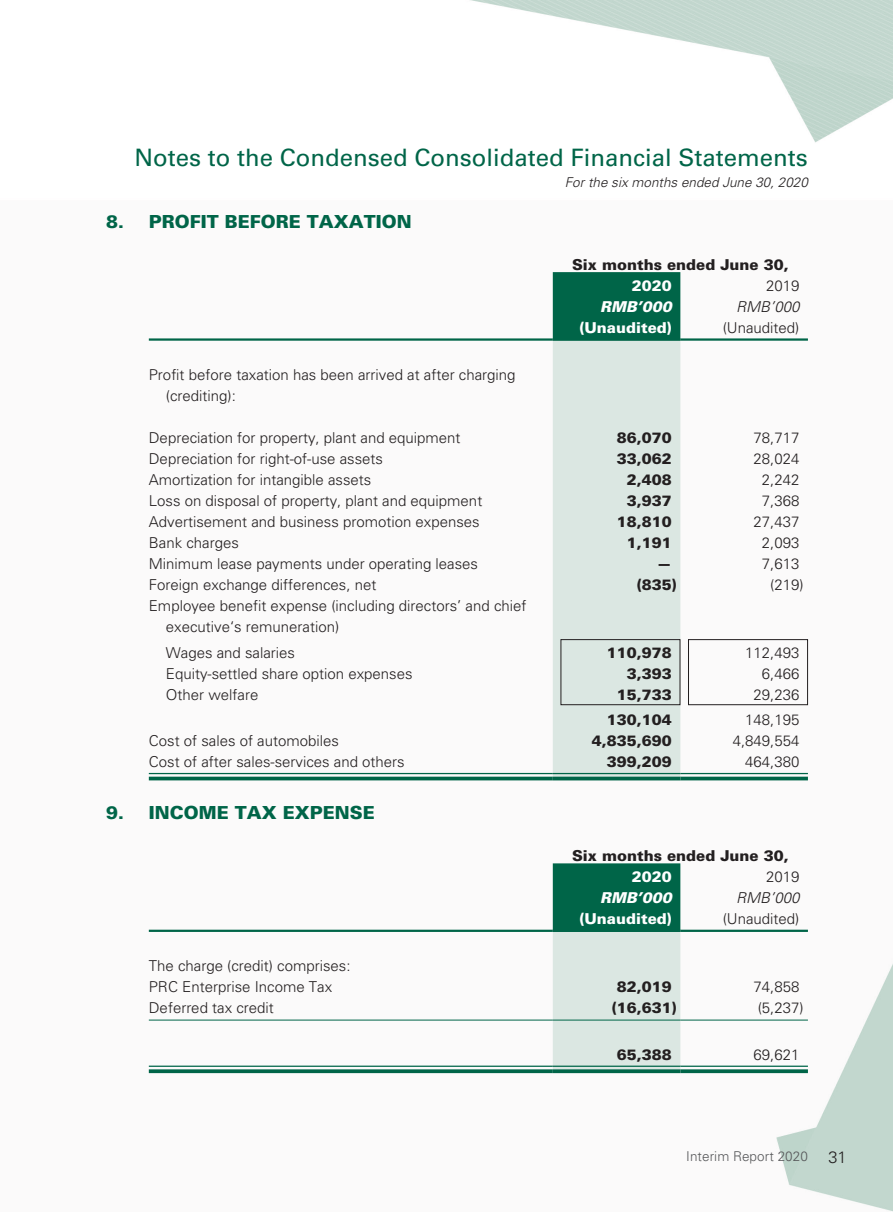
<style>
.page{position:relative;width:893px;height:1212px;background:#fff}
.page>*{position:absolute;margin:0;border:0;box-sizing:border-box;transform-origin:0 0}
.t1{font:24px "Univers LT Std";color:#006548}
._01_H1{font:900 18px "Univers LT Std";color:#006548}
._50_Table_txt{font:300 15px/21px "Univers LT Std";color:#231f20}
._50_Table_txt-2{font:900 15px "Univers LT Std";color:#231f20}
._50_Table_txt-3{font:900 15px "Univers LT Std";color:#fff}
._50_Table_txt-4{font:italic 900 15px "Univers LT Std";color:#fff}
._50_Table_txt-5{font:italic 300 15px "Univers LT Std";color:#231f20}
.t2{font:italic 300 13.5px "Univers LT Std";color:#231f20}
.t3{font:300 13.5px "Univers LT Std";letter-spacing:.005em;color:#57585a}
.s1{font-size:16.5px;color:#231f20}
</style>
<div class="page">
<img style="left:148px;top:0;width:745px;height:1212px">
<div style="left:553px;top:272px;width:127px;height:66px;background:#006548"></div>
<div style="left:553px;top:341px;width:127px;height:436px;background:#dbe7e2"></div>
<hr style="left:149px;top:338px;width:404px;height:3px;background:#006548">
<hr style="left:553px;top:338px;width:127px;height:3px;background:#006548">
<hr style="left:680px;top:338px;width:128px;height:3px;background:#006548">
<div style="left:561px;top:639px;width:119px;height:66px;border:1px solid #231f20"></div>
<div style="left:688px;top:639px;width:120px;height:66px;border:1px solid #231f20"></div>
<hr style="left:149px;top:773px;width:404px;height:1px;background:#006548">
<hr style="left:149px;top:777px;width:404px;height:3px;background:#006548">
<hr style="left:553px;top:773px;width:127px;height:1px;background:#006548">
<hr style="left:553px;top:777px;width:127px;height:3px;background:#006548">
<hr style="left:680px;top:773px;width:128px;height:1px;background:#006548">
<hr style="left:680px;top:777px;width:128px;height:3px;background:#006548">
<svg style="left:553px;top:863px;width:127px;height:206px;background:#92bbae"></svg>
<hr style="left:149px;top:930px;width:404px;height:2px;background:#006548">
<hr style="left:553px;top:930px;width:127px;height:2px;background:#006548">
<hr style="left:680px;top:930px;width:128px;height:2px;background:#006548">
<hr style="left:149px;top:1020px;width:404px;height:1px;background:#006548">
<hr style="left:553px;top:1020px;width:127px;height:1px;background:#006548">
<hr style="left:680px;top:1020px;width:128px;height:1px;background:#006548">
<hr style="left:149px;top:1065px;width:404px;height:2px;background:#006548">
<svg style="left:149px;top:1069px;width:404px;height:4px;background:#167258"></svg>
<hr style="left:553px;top:1065px;width:127px;height:2px;background:#006548">
<svg style="left:553px;top:1069px;width:127px;height:4px"></svg>
<hr style="left:680px;top:1065px;width:128px;height:2px;background:#006548">
<svg style="left:680px;top:1069px;width:128px;height:4px"></svg>
<h1 class="t1" style="left:134px;top:143px;width:675px">Notes to the Condensed Consolidated Financial Statements</h1>
<p class="_01_H1" style="left:106px;top:210px;width:307px">8. PROFIT BEFORE TAXATION</p>
<p class="t2" style="left:565px;top:174px;width:245px">For the six months ended June 30, 2020</p>
<p class="_50_Table_txt-2" style="left:572px;top:255px;width:218px">Six months ended June 30,</p>
<p class="_50_Table_txt-3" style="left:632px;top:276px;width:42px">2020</p>
<p class="_50_Table_txt" style="left:766px;top:275px;width:35px">2019</p>
<p class="_50_Table_txt-4" style="left:600px;top:297px;width:73px">RMB’000</p>
<p class="_50_Table_txt-5" style="left:736px;top:297px;width:65px">RMB’000</p>
<p class="_50_Table_txt-3" style="left:579px;top:318px;width:94px">(Unaudited)</p>
<p class="_50_Table_txt" style="left:723px;top:317px;width:78px">(Unaudited)</p>
<p class="_50_Table_txt" style="left:166px;top:364px;width:351px;text-indent:-17px">Profit before taxation has been arrived at after charging (crediting):</p>
<p class="_50_Table_txt" style="left:149px;top:427px;width:313px">Depreciation for property, plant and equipment</p>
<p class="_50_Table_txt-2" style="left:617px;top:428px;width:57px">86,070</p>
<p class="_50_Table_txt" style="left:754px;top:427px;width:47px">78,717</p>
<p class="_50_Table_txt" style="left:149px;top:448px;width:236px">Depreciation for right-of-use assets</p>
<p class="_50_Table_txt-2" style="left:617px;top:449px;width:57px">33,062</p>
<p class="_50_Table_txt" style="left:754px;top:448px;width:47px">28,024</p>
<p class="_50_Table_txt" style="left:149px;top:469px;width:224px">Amortization for intangible assets</p>
<p class="_50_Table_txt-2" style="left:627px;top:470px;width:47px">2,408</p>
<p class="_50_Table_txt" style="left:762px;top:469px;width:39px">2,242</p>
<p class="_50_Table_txt" style="left:149px;top:490px;width:335px">Loss on disposal of property, plant and equipment</p>
<p class="_50_Table_txt-2" style="left:627px;top:491px;width:47px">3,937</p>
<p class="_50_Table_txt" style="left:762px;top:490px;width:39px">7,368</p>
<p class="_50_Table_txt" style="left:149px;top:511px;width:332px">Advertisement and business promotion expenses</p>
<p class="_50_Table_txt-2" style="left:617px;top:512px;width:57px">18,810</p>
<p class="_50_Table_txt" style="left:754px;top:511px;width:47px">27,437</p>
<p class="_50_Table_txt" style="left:149px;top:532px;width:92px">Bank charges</p>
<p class="_50_Table_txt-2" style="left:627px;top:533px;width:47px">1,191</p>
<p class="_50_Table_txt" style="left:762px;top:532px;width:39px">2,093</p>
<p class="_50_Table_txt" style="left:149px;top:553px;width:331px">Minimum lease payments under operating leases</p>
<p class="_50_Table_txt-2" style="left:657px;top:554px;width:16px">—</p>
<p class="_50_Table_txt" style="left:762px;top:553px;width:39px">7,613</p>
<p class="_50_Table_txt" style="left:149px;top:574px;width:229px">Foreign exchange differences, net</p>
<p class="_50_Table_txt-2" style="left:637px;top:575px;width:42px">(835)</p>
<p class="_50_Table_txt" style="left:770px;top:574px;width:35px">(219)</p>
<p class="_50_Table_txt" style="left:166px;top:595px;width:362px;text-indent:-17px">Employee benefit expense (including directors’ and chief executive‘s remuneration)</p>
<p class="_50_Table_txt" style="left:166px;top:642px;width:131px">Wages and salaries</p>
<p class="_50_Table_txt-2" style="left:607px;top:643px;width:67px">110,978</p>
<p class="_50_Table_txt" style="left:745px;top:642px;width:56px">112,493</p>
<p class="_50_Table_txt" style="left:166px;top:663px;width:248px">Equity-settled share option expenses</p>
<p class="_50_Table_txt-2" style="left:627px;top:664px;width:47px">3,393</p>
<p class="_50_Table_txt" style="left:762px;top:663px;width:39px">6,466</p>
<p class="_50_Table_txt" style="left:166px;top:684px;width:94px">Other welfare</p>
<p class="_50_Table_txt-2" style="left:617px;top:685px;width:57px">15,733</p>
<p class="_50_Table_txt" style="left:754px;top:684px;width:47px">29,236</p>
<p class="_50_Table_txt-2" style="left:607px;top:710px;width:67px">130,104</p>
<p class="_50_Table_txt" style="left:745px;top:709px;width:56px">148,195</p>
<p class="_50_Table_txt" style="left:149px;top:730px;width:192px">Cost of sales of automobiles</p>
<p class="_50_Table_txt-2" style="left:592px;top:731px;width:82px">4,835,690</p>
<p class="_50_Table_txt" style="left:733px;top:730px;width:68px">4,849,554</p>
<p class="_50_Table_txt" style="left:149px;top:751px;width:257px">Cost of after sales-services and others</p>
<p class="_50_Table_txt-2" style="left:607px;top:752px;width:67px">399,209</p>
<p class="_50_Table_txt" style="left:745px;top:751px;width:56px">464,380</p>
<p class="_01_H1" style="left:106px;top:801px;width:270px">9. INCOME TAX EXPENSE</p>
<p class="_50_Table_txt-2" style="left:572px;top:846px;width:218px">Six months ended June 30,</p>
<p class="_50_Table_txt-3" style="left:632px;top:867px;width:42px">2020</p>
<p class="_50_Table_txt" style="left:766px;top:866px;width:35px">2019</p>
<p class="_50_Table_txt-4" style="left:600px;top:888px;width:73px">RMB’000</p>
<p class="_50_Table_txt-5" style="left:736px;top:888px;width:65px">RMB’000</p>
<p class="_50_Table_txt-3" style="left:579px;top:909px;width:94px">(Unaudited)</p>
<p class="_50_Table_txt" style="left:723px;top:908px;width:78px">(Unaudited)</p>
<p class="_50_Table_txt" style="left:149px;top:955px;width:203px">The charge (credit) comprises:</p>
<p class="_50_Table_txt" style="left:149px;top:976px;width:185px">PRC Enterprise Income Tax</p>
<p class="_50_Table_txt-2" style="left:617px;top:977px;width:57px">82,019</p>
<p class="_50_Table_txt" style="left:754px;top:976px;width:47px">74,858</p>
<p class="_50_Table_txt" style="left:149px;top:997px;width:127px">Deferred tax credit</p>
<p class="_50_Table_txt-2" style="left:612px;top:998px;width:67px">(16,631)</p>
<p class="_50_Table_txt" style="left:758px;top:997px;width:47px">(5,237)</p>
<p class="_50_Table_txt-2" style="left:617px;top:1045px;width:57px">65,388</p>
<p class="_50_Table_txt" style="left:754px;top:1044px;width:47px">69,621</p>
<p class="t3" style="left:686px;top:1148px;width:162px">Interim Report 2020 <span class="s1">31</span></p>
</div>
